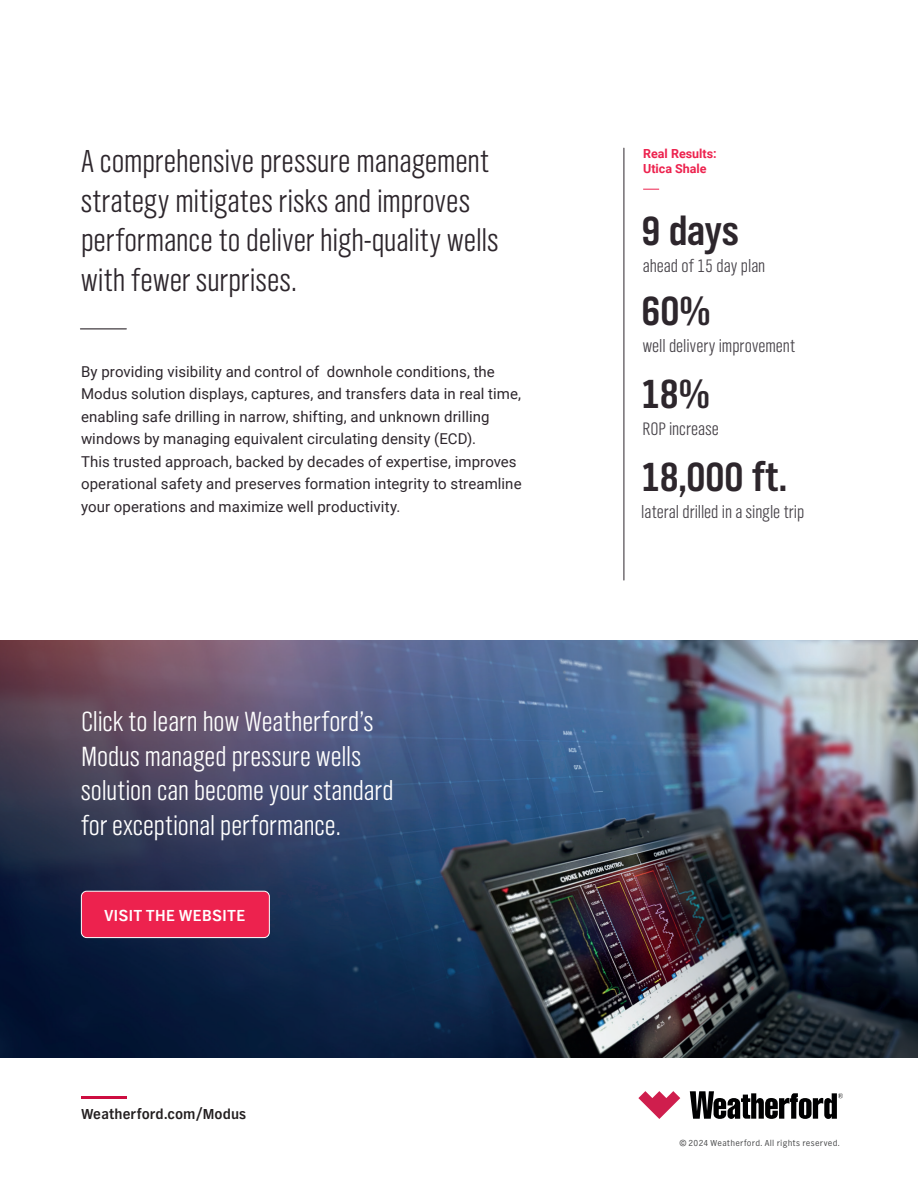
<style>
.page{position:relative;width:918px;height:1188px;background:#fff}
.page>*{position:absolute;margin:0;border:0;box-sizing:border-box;transform-origin:0 0}
.t1{font:42.15px "TV Nord EF Bold Con";letter-spacing:-.005em;color:#2d262c}
.t2{font:33px/39.6px "TV Nord EF Light Con";letter-spacing:.005em;color:#2d262c}
.t3{font:28.8px/34.5px "TV Nord EF Light Con";color:#fff}
.t4{font:18.75px "TV Nord EF Light Con";color:#464248}
.t5{font:700 16.5px "TV Nord EF";letter-spacing:.04em;color:#fff}
.t6{font:15px/22.5px "Roboto";letter-spacing:.005em;color:#2d262c}
.t7{font:700 15px "TV Nord EF";letter-spacing:.01em;color:#231f20}
.t8{font:700 12.45px/15px "Roboto";color:#ed224e}
.t9{font:9px "TV Nord EF";letter-spacing:.04em;color:#4b4c4d}
</style>
<div class="page">
<img style="left:0;top:640px;width:918px;height:417px">
<hr style="left:81px;top:1096px;width:46px;height:2px;background:#cd0d40">
<svg style="left:638px;top:1091px;width:42px;height:28px"></svg>
<svg style="left:690px;top:1091px;width:153px;height:28px"></svg>
<svg style="left:643px;top:189px;width:16px;height:1px"></svg>
<hr style="left:80px;top:328px;width:46px;height:1px;background:#2d262c">
<div style="left:81px;top:891px;width:188px;height:47px;background:#ed224e;border-radius:5px"></div>
<div style="left:81px;top:891px;width:189px;height:47px;border:1px solid #fff;border-radius:5px"></div>
<hr style="left:624px;top:148px;width:1px;height:432px;background:#2d262c">
<h2 class="t2" style="left:81px;top:142px;width:419px">A comprehensive pressure management strategy mitigates risks and improves performance to deliver high-quality wells with fewer surprises.</h2>
<p class="t6" style="left:81px;top:359px;width:442px">By providing visibility and control of downhole conditions, the Modus solution displays, captures, and transfers data in real time, enabling safe drilling in narrow, shifting, and unknown drilling windows by managing equivalent circulating density (ECD).<br>This trusted approach, backed by decades of expertise, improves operational safety and preserves formation integrity to streamline your operations and maximize well productivity.</p>
<h3 class="t3" style="left:81px;top:705px;width:314px">Click to learn how Weatherford’s<br>Modus managed pressure wells solution can become your standard for exceptional performance.</h3>
<p class="t5" style="left:104px;top:906px;width:142px">VISIT THE WEBSITE</p>
<p class="t7" style="left:81px;top:1106px;width:166px">Weatherford.com/Modus</p>
<p class="t8" style="left:643px;top:145px;width:75px">Real Results:<br>Utica Shale</p>
<h1 class="t1" style="left:642px;top:207px;width:99px">9 days</h1>
<p class="t4" style="left:643px;top:257px;width:124px">ahead of 15 day plan</p>
<h1 class="t1" style="left:642px;top:286px;width:71px">60%</h1>
<p class="t4" style="left:643px;top:336px;width:154px">well delivery improvement</p>
<h1 class="t1" style="left:641px;top:369px;width:70px">18%</h1>
<p class="t4" style="left:642px;top:419px;width:78px">ROP increase</p>
<h1 class="t1" style="left:641px;top:452px;width:148px">18,000 ft.</h1>
<p class="t4" style="left:641px;top:502px;width:165px">lateral drilled in a single trip</p>
<p class="t9" style="left:680px;top:1138px;width:161px">© 2024 Weatherford. All rights reserved.</p>
</div>
